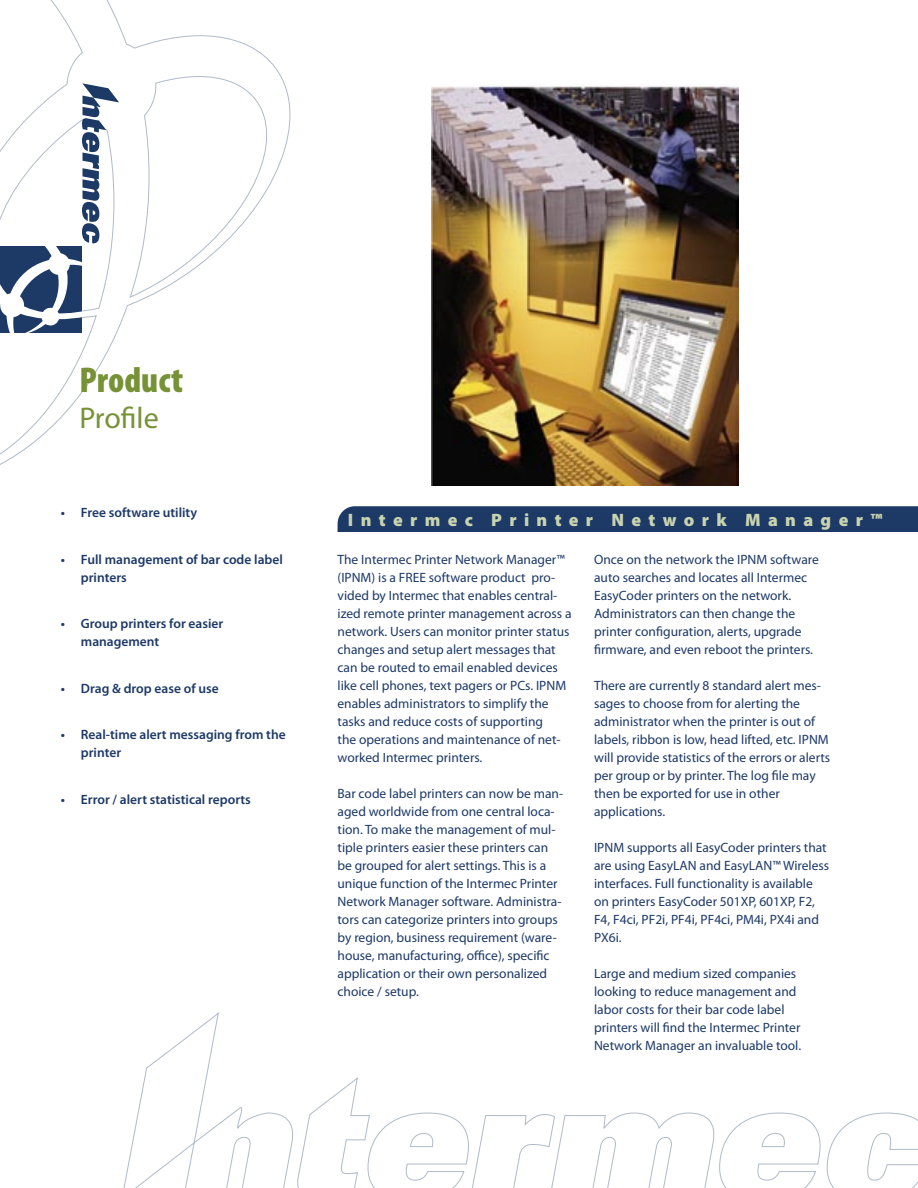
<style>
.page{position:relative;width:918px;height:1188px;background:#fff}
.page>*{position:absolute;margin:0;border:0;box-sizing:border-box;transform-origin:0 0}
.t1{font:900 condensed 36px "Myriad Pro";color:#779236}
.t2{font:30px "Myriad Pro";letter-spacing:-.005em;color:#779236}
.t3{font:900 18px "Myriad Pro";letter-spacing:.41em;color:#c9d3af}
.Profile_body_paragraph{font:13.5px/18px "Myriad Pro";color:#1d3966}
.Profile_bullet_paragraph{font:600 13.5px/18px "Myriad Pro";color:#1d3966}
</style>
<div class="page">
<svg style="left:0;top:0;width:290px;height:465px"></svg>
<svg style="left:0;top:83px;width:119px;height:249px"></svg>
<div style="left:338px;top:506px;width:580px;height:26px;background:#1d3966"></div>
<svg style="left:123px;top:1013px;width:795px;height:175px"></svg>
<img style="left:432px;top:84px;width:307px;height:402px">
<p class="t1" style="left:80px;top:359px;width:105px">Product</p>
<p class="t2" style="left:80px;top:401px;width:81px">Profile</p>
<p class="Profile_bullet_paragraph" style="left:61px;top:504px;width:138px">• Free software utility</p>
<p class="Profile_bullet_paragraph" style="left:81px;top:550px;width:203px;text-indent:-20px">• Full management of bar code label printers</p>
<p class="Profile_bullet_paragraph" style="left:81px;top:615px;width:144px;text-indent:-20px">• Group printers for easier management</p>
<p class="Profile_bullet_paragraph" style="left:61px;top:679px;width:160px">• Drag &amp; drop ease of use</p>
<p class="Profile_bullet_paragraph" style="left:81px;top:726px;width:206px;text-indent:-20px">• Real-time alert messaging from the printer</p>
<p class="Profile_bullet_paragraph" style="left:61px;top:790px;width:192px">• Error / alert statistical reports</p>
<p class="t3" style="left:348px;top:509px;width:536px">Intermec Printer Network Manager™</p>
<p class="Profile_body_paragraph" style="left:338px;top:550px;width:229px">The Intermec Printer Network Manager™</p>
<p class="Profile_body_paragraph" style="left:338px;top:568px;width:236px">(IPNM) is a FREE software product pro&shy;vided by Intermec that enables central&shy;ized remote printer management across a network. Users can monitor printer status changes and setup alert messages that can be routed to email enabled devices like cell phones, text pagers or PCs. IPNM enables administrators to simplify the tasks and reduce costs of supporting<br>the operations and maintenance of net&shy;worked Intermec printers.</p>
<p class="Profile_body_paragraph" style="left:338px;top:784px;width:227px">Bar code label printers can now be man&shy;aged worldwide from one central loca&shy;tion. To make the management of mul&shy;tiple printers easier these printers can</p>
<p class="Profile_body_paragraph" style="left:338px;top:856px;width:210px">be grouped for alert settings. This is a</p>
<p class="Profile_body_paragraph" style="left:338px;top:874px;width:221px">unique function of the Intermec Printer</p>
<p class="Profile_body_paragraph" style="left:338px;top:892px;width:226px">Network Manager software. Administra&shy;tors can categorize printers into groups</p>
<p class="Profile_body_paragraph" style="left:338px;top:928px;width:221px">by region, business requirement (ware&shy;house, manufacturing, office), specific</p>
<p class="Profile_body_paragraph" style="left:338px;top:964px;width:211px">application or their own personalized</p>
<p class="Profile_body_paragraph" style="left:338px;top:982px;width:83px">choice / setup.</p>
<p class="Profile_body_paragraph" style="left:594px;top:550px;width:226px">Once on the network the IPNM software</p>
<p class="Profile_body_paragraph" style="left:594px;top:568px;width:215px">auto searches and locates all Intermec</p>
<p class="Profile_body_paragraph" style="left:594px;top:586px;width:199px">EasyCoder printers on the network.</p>
<p class="Profile_body_paragraph" style="left:594px;top:604px;width:203px">Administrators can then change the</p>
<p class="Profile_body_paragraph" style="left:594px;top:622px;width:209px">printer configuration, alerts, upgrade</p>
<p class="Profile_body_paragraph" style="left:594px;top:640px;width:221px">firmware, and even reboot the printers.</p>
<p class="Profile_body_paragraph" style="left:594px;top:676px;width:229px">There are currently 8 standard alert mes&shy;sages to choose from for alerting the</p>
<p class="Profile_body_paragraph" style="left:594px;top:712px;width:223px">administrator when the printer is out of</p>
<p class="Profile_body_paragraph" style="left:594px;top:730px;width:236px">labels, ribbon is low, head lifted, etc. IPNM</p>
<p class="Profile_body_paragraph" style="left:594px;top:748px;width:238px">will provide statistics of the errors or alerts</p>
<p class="Profile_body_paragraph" style="left:594px;top:766px;width:223px">per group or by printer. The log file may</p>
<p class="Profile_body_paragraph" style="left:594px;top:784px;width:187px">then be exported for use in other</p>
<p class="Profile_body_paragraph" style="left:594px;top:802px;width:73px">applications.</p>
<p class="Profile_body_paragraph" style="left:594px;top:838px;width:237px">IPNM supports all EasyCoder printers that are using EasyLAN and EasyLAN™ Wireless interfaces. Full functionality is available on printers EasyCoder 501XP, 601XP, F2, F4, F4ci, PF2i, PF4i, PF4ci, PM4i, PX4i and PX6i.</p>
<p class="Profile_body_paragraph" style="left:594px;top:964px;width:204px">Large and medium sized companies</p>
<p class="Profile_body_paragraph" style="left:594px;top:982px;width:204px">looking to reduce management and</p>
<p class="Profile_body_paragraph" style="left:594px;top:1000px;width:192px">labor costs for their bar code label</p>
<p class="Profile_body_paragraph" style="left:594px;top:1018px;width:208px">printers will find the Intermec Printer</p>
<p class="Profile_body_paragraph" style="left:594px;top:1036px;width:209px">Network Manager an invaluable tool.</p>
</div>
